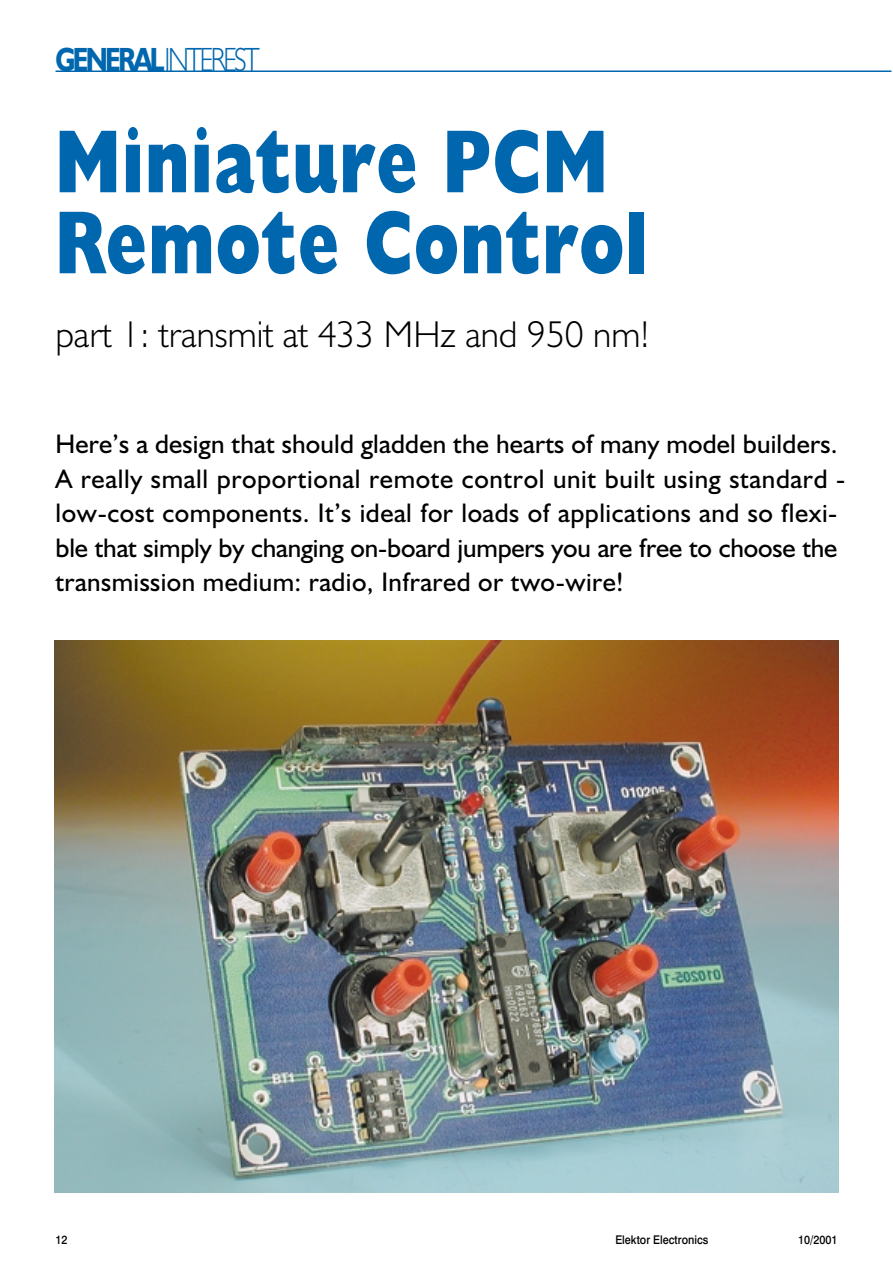
<style>
.page{position:relative;width:893px;height:1263px;background:#fff}
.page>*{position:absolute;margin:0;border:0;box-sizing:border-box;transform-origin:0 0}
.t1{font:800 90px/81px "Humanist 521 BT";letter-spacing:.03em;color:#0067af;scale:.75 1}
.t2{font:300 37.5px "Humanist 521 BT";color:#000}
.t3{font:300 33.75px "Humanist 521 BT";letter-spacing:-.09em;color:#0067af;scale:.8 1}
.t4{font:27px/34.5px "Humanist 521 BT";letter-spacing:.015em;color:#000}
.t5{font:500 12px "Swiss 721 BT";color:#000;scale:.9 1}
.s1{font-weight:700}
</style>
<div class="page">
<hr style="left:56px;top:70px;width:835px;height:2px;background:#0067af">
<img style="left:54px;top:640px;width:784px;height:552px">
<p class="t3" style="left:56px;top:47px;width:257px"><span class="s1">GENERAL</span>INTEREST</p>
<h1 class="t1" style="left:56px;top:130px;width:789px">Miniature PCM<br>Remote Control</h1>
<h2 class="t2" style="left:56px;top:320px;width:595px">part 1: transmit at 433 MHz and 950 nm!</h2>
<p class="t4" style="left:56px;top:430px;width:791px">Here’s a design that should gladden the hearts of many model builders.<br>A really small proportional remote control unit built using standard - low-cost components. It’s ideal for loads of applications and so flexi&shy;ble that simply by changing on-board jumpers you are free to choose the transmission medium: radio, Infrared or two-wire!</p>
<p class="t5" style="left:56px;top:1236px;width:15px">12</p>
<p class="t5" style="left:615px;top:1236px;width:105px">Elektor Electronics</p>
<p class="t5" style="left:798px;top:1236px;width:45px">10/2001</p>
</div>
